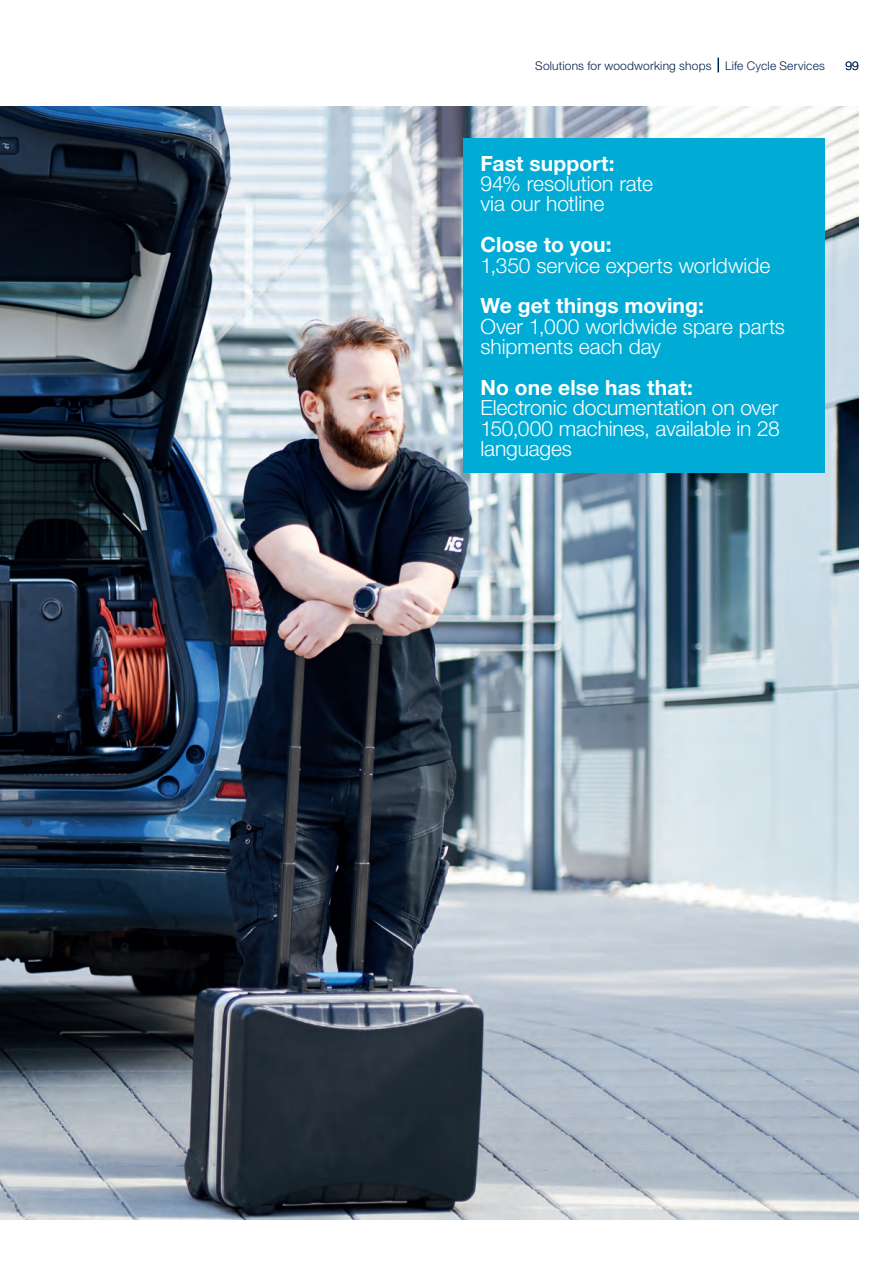
<style>
.page{position:relative;width:893px;height:1263px;background:#fff}
.page>*{position:absolute;margin:0;border:0;box-sizing:border-box;transform-origin:0 0}
.t1{font:300 21px/20.4px "Helvetica Neue LTW1 G";letter-spacing:-.005em;color:#fff}
.t2{font:700 21px "Helvetica Neue LTW1 G";letter-spacing:.005em;color:#fff}
.t3{font:300 12px "Helvetica Neue LTW1 G";letter-spacing:.015em;color:#00214f}
</style>
<div class="page">
<img style="left:0;top:106px;width:859px;height:1114px">
<svg style="left:717px;top:58px;width:2px;height:14px"></svg>
<div style="left:463px;top:139px;width:362px;height:334px;background:#00acd5"></div>
<p class="t3" style="left:535px;top:58px;width:291px">Solutions for woodworking shops Life Cycle Services</p>
<p class="t3" style="left:845px;top:58px;width:15px">99</p>
<p class="t2" style="left:480px;top:150px;width:136px">Fast support:</p>
<p class="t1" style="left:480px;top:173px;width:174px">94% resolution rate via our hotline</p>
<p class="t2" style="left:480px;top:232px;width:133px">Close to you:</p>
<p class="t1" style="left:480px;top:255px;width:291px">1,350 service experts worldwide</p>
<p class="t2" style="left:480px;top:293px;width:225px">We get things moving:</p>
<p class="t1" style="left:480px;top:316px;width:306px">Over 1,000 worldwide spare parts shipments each day</p>
<p class="t2" style="left:480px;top:375px;width:214px">No one else has that:</p>
<p class="t1" style="left:480px;top:398px;width:301px;text-align:justify">Electronic documentation on over 150,000 machines, available in 28 languages</p>
</div>
